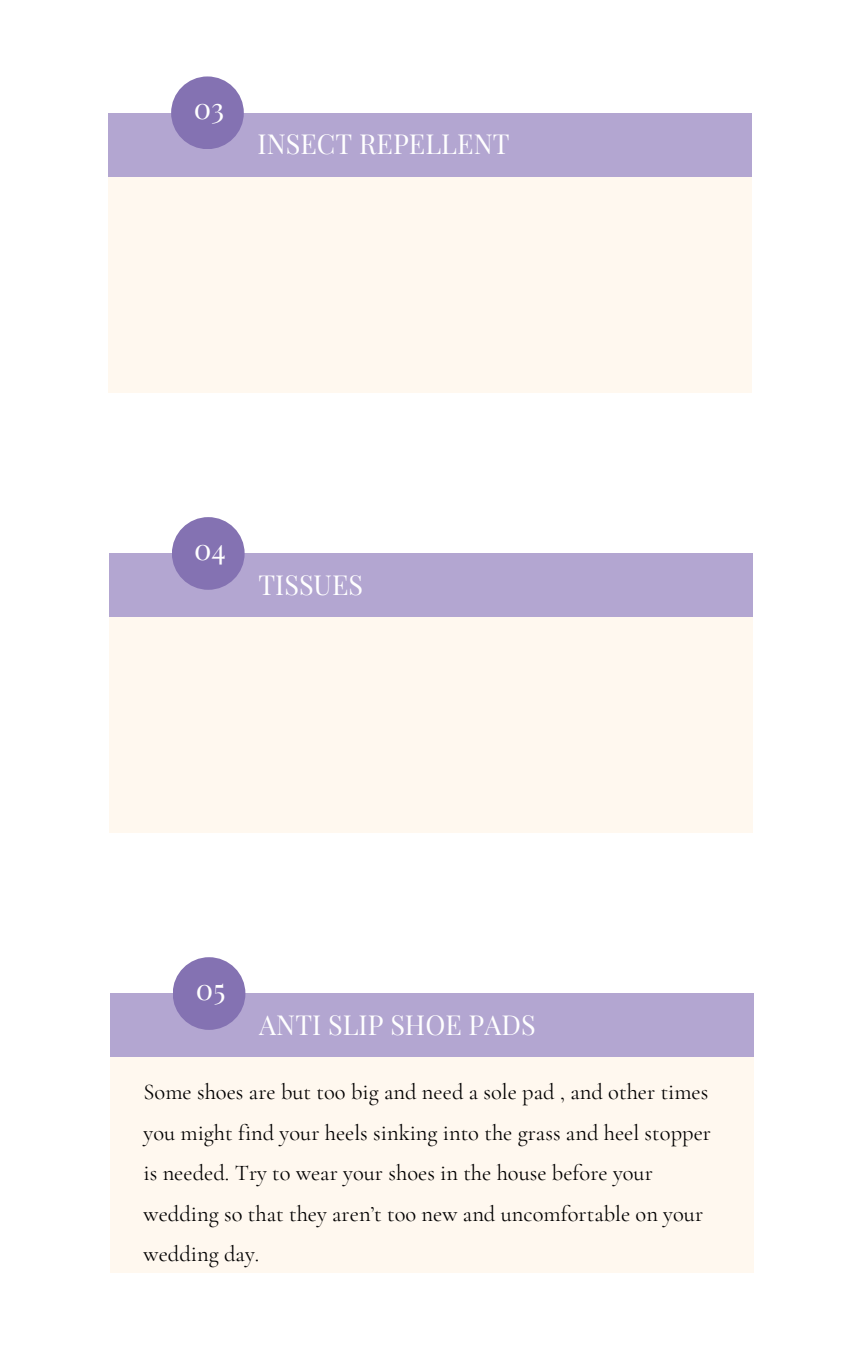
<style>
.page{position:relative;width:864px;height:1350px;background:#fff}
.page>*{position:absolute;margin:0;border:0;box-sizing:border-box;transform-origin:0 0}
.t1{font:29.03px "Playfair Display";color:#fff}
.t2{font:27px "Playfair Display";color:#fff}
.t3{font:22.5px/40.5px "Cormorant Garamond";color:#000}
</style>
<div class="page">
<div style="left:110px;top:1052px;width:644px;height:221px;background:#fff8ef"></div>
<div style="left:110px;top:994px;width:643px;height:63px;background:#b3a6d1"></div>
<div style="left:173px;top:957px;width:72px;height:73px;background:#8472b2;border-radius:50%"></div>
<div style="left:109px;top:612px;width:644px;height:221px;background:#fff8ef"></div>
<div style="left:109px;top:553px;width:643px;height:64px;background:#b3a6d1"></div>
<div style="left:172px;top:517px;width:73px;height:73px;background:#8472b2;border-radius:50%"></div>
<div style="left:108px;top:171px;width:644px;height:221px;background:#fff8ef"></div>
<div style="left:108px;top:113px;width:644px;height:64px;background:#b3a6d1"></div>
<div style="left:171px;top:76px;width:73px;height:73px;background:#8472b2;border-radius:50%"></div>
<p class="t1" style="left:194px;top:87px;width:32px">03</p>
<p class="t2" style="left:258px;top:125px;width:253px">INSECT REPELLENT</p>
<p class="t1" style="left:194px;top:528px;width:33px">04</p>
<p class="t2" style="left:258px;top:566px;width:106px">TISSUES</p>
<p class="t1" style="left:196px;top:968px;width:31px">05</p>
<p class="t2" style="left:259px;top:1006px;width:278px">ANTI SLIP SHOE PADS</p>
<p class="t3" style="left:144px;top:1072px;width:569px">Some shoes are but too big and need a sole pad , and other times you might find your heels sinking into the grass and heel stopper is needed. Try to wear your shoes in the house before your wedding so that they aren’t too new and uncomfortable on your wedding day.</p>
</div>
